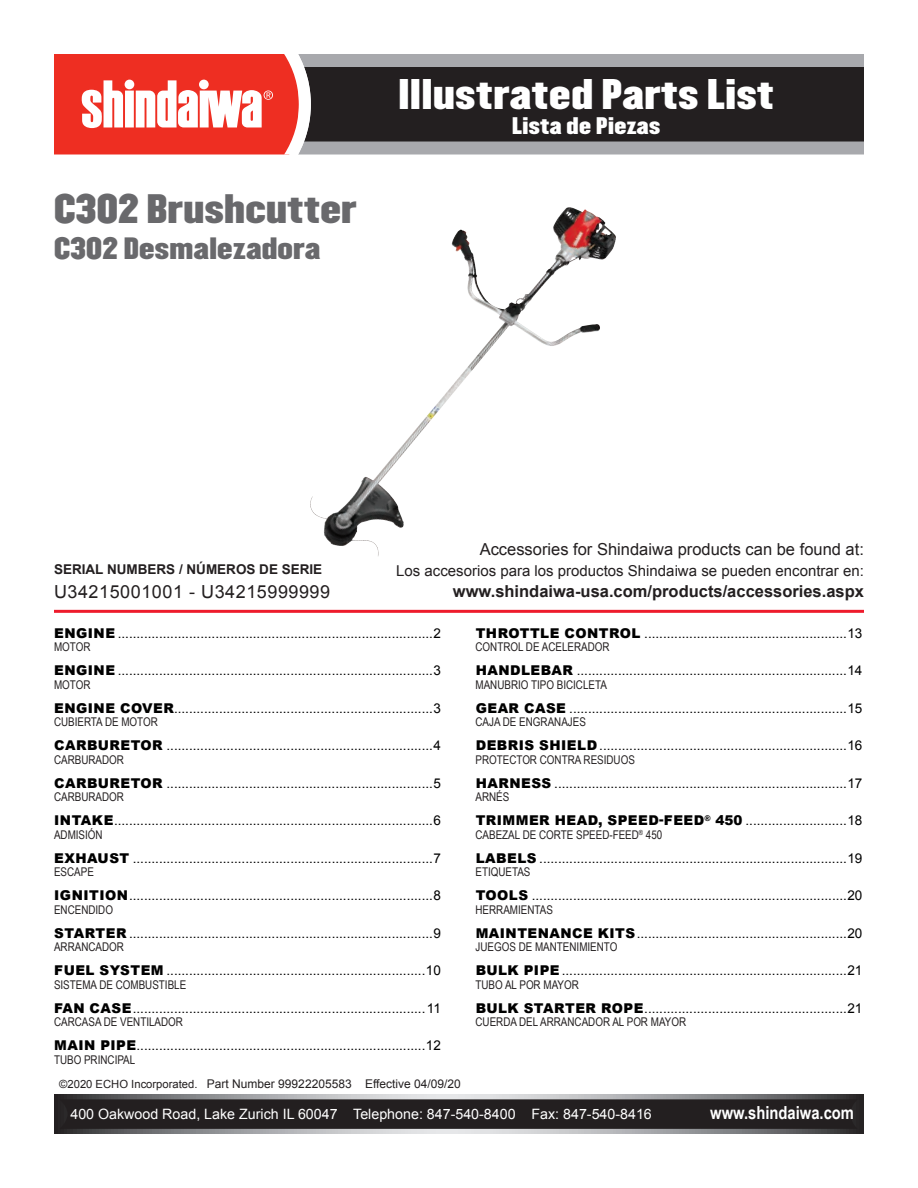
<style>
.page{position:relative;width:918px;height:1188px;background:#fff}
.page>*{position:absolute;margin:0;border:0;box-sizing:border-box;transform-origin:0 0}
.t1{font:37.5px "Champion HTF Middleweight";letter-spacing:.02em;color:#fff}
.t2{font:36px "Champion HTF Middleweight";letter-spacing:.01em;color:#69696c}
.t3{font:27px "Champion HTF Middleweight";letter-spacing:.01em;color:#69696c}
.t4{font:21px "Champion HTF Middleweight";letter-spacing:.02em;color:#fff}
.t5{font:18px "Arial";letter-spacing:.03em;color:#231f20}
.t6{font:700 18px "Arial Narrow";color:#fff}
.t7{font:700 16.5px "Arial";color:#231f20}
.t8{font:16.5px "Arial";color:#231f20}
.t9{font:15px "Arial";color:#231f20}
.t10{font:14.25px "Arial";color:#fff}
.t11{font:13.5px "Arial";color:#000}
.t12{font:700 13.5px "Arial";color:#231f20}
.t13{font:12px "Arial Narrow";color:#231f20}
.t14{font:12px "Arial";color:#231f20}
.s1{font-weight:900}
.s2{font-size:11.25px}
</style>
<div class="page">
<hr style="left:54px;top:610px;width:810px;height:3px;background:#ee1b2c">
<svg style="left:54px;top:1094px;width:810px;height:40px;background:#969699"></svg>
<div style="left:59px;top:1099px;width:799px;height:30px;background:#231f20"></div>
<svg style="left:54px;top:54px;width:810px;height:101px;background:#7d4e4d"></svg>
<img style="left:477px;top:208px;width:89px;height:101px">
<h2 class="t2" style="left:54px;top:186px;width:304px">C302 Brushcutter</h2>
<h3 class="t3" style="left:54px;top:232px;width:268px">C302 Desmalezadora</h3>
<h1 class="t1" style="left:399px;top:70px;width:377px">Illustrated Parts List</h1>
<h3 class="t4" style="left:512px;top:112px;width:150px">Lista de Piezas</h3>
<p class="t12" style="left:54px;top:559px;width:270px">SERIAL NUMBERS / NÚMEROS DE SERIE</p>
<h3 class="t5" style="left:54px;top:579px;width:278px">U34215001001 - U34215999999</h3>
<p class="t8" style="left:480px;top:538px;width:386px">Accessories for Shindaiwa products can be found at:</p>
<p class="t9" style="left:396px;top:560px;width:469px">Los accesorios para los productos Shindaiwa se pueden encontrar en:</p>
<p class="t7" style="left:453px;top:580px;width:413px">www.shindaiwa-usa.com/products/accessories.aspx</p>
<p class="t11" style="left:54px;top:624px;width:388px"><span class="s1">ENGINE</span> ....................................................................................2</p>
<p class="t13" style="left:54px;top:638px;width:38px">MOTOR</p>
<p class="t11" style="left:54px;top:661px;width:388px"><span class="s1">ENGINE</span> ....................................................................................3</p>
<p class="t13" style="left:54px;top:676px;width:38px">MOTOR</p>
<p class="t11" style="left:54px;top:699px;width:388px"><span class="s1">ENGINE COVER</span>.....................................................................3</p>
<p class="t13" style="left:54px;top:713px;width:105px">CUBIERTA DE MOTOR</p>
<p class="t11" style="left:54px;top:736px;width:388px"><span class="s1">CARBURETOR</span> .......................................................................4</p>
<p class="t13" style="left:54px;top:751px;width:71px">CARBURADOR</p>
<p class="t11" style="left:54px;top:774px;width:388px"><span class="s1">CARBURETOR</span> .......................................................................5</p>
<p class="t13" style="left:54px;top:788px;width:71px">CARBURADOR</p>
<p class="t11" style="left:54px;top:811px;width:388px"><span class="s1">INTAKE</span>.....................................................................................6</p>
<p class="t13" style="left:54px;top:826px;width:50px">ADMISIÓN</p>
<p class="t11" style="left:54px;top:849px;width:388px"><span class="s1">EXHAUST</span> ................................................................................7</p>
<p class="t13" style="left:54px;top:863px;width:41px">ESCAPE</p>
<p class="t11" style="left:54px;top:886px;width:388px"><span class="s1">IGNITION</span>.................................................................................8</p>
<p class="t13" style="left:54px;top:901px;width:61px">ENCENDIDO</p>
<p class="t11" style="left:54px;top:924px;width:388px"><span class="s1">STARTER</span> .................................................................................9</p>
<p class="t13" style="left:54px;top:938px;width:71px">ARRANCADOR</p>
<p class="t11" style="left:54px;top:961px;width:388px"><span class="s1">FUEL SYSTEM</span> .....................................................................10</p>
<p class="t13" style="left:54px;top:976px;width:134px">SISTEMA DE COMBUSTIBLE</p>
<p class="t11" style="left:54px;top:999px;width:388px"><span class="s1">FAN CASE</span>..............................................................................11</p>
<p class="t13" style="left:54px;top:1013px;width:131px">CARCASA DE VENTILADOR</p>
<p class="t11" style="left:54px;top:1036px;width:388px"><span class="s1">MAIN PIPE</span>.............................................................................12</p>
<p class="t13" style="left:54px;top:1051px;width:83px">TUBO PRINCIPAL</p>
<p class="t11" style="left:476px;top:624px;width:388px"><span class="s1">THROTTLE CONTROL</span> ......................................................13</p>
<p class="t13" style="left:476px;top:638px;width:136px">CONTROL DE ACELERADOR</p>
<p class="t11" style="left:476px;top:661px;width:388px"><span class="s1">HANDLEBAR</span> ........................................................................14</p>
<p class="t13" style="left:476px;top:676px;width:133px">MANUBRIO TIPO BICICLETA</p>
<p class="t11" style="left:476px;top:699px;width:388px"><span class="s1">GEAR CASE</span> ..........................................................................15</p>
<p class="t13" style="left:476px;top:713px;width:112px">CAJA DE ENGRANAJES</p>
<p class="t11" style="left:476px;top:736px;width:388px"><span class="s1">DEBRIS SHIELD</span>..................................................................16</p>
<p class="t13" style="left:476px;top:751px;width:161px">PROTECTOR CONTRA RESIDUOS</p>
<p class="t11" style="left:476px;top:774px;width:388px"><span class="s1">HARNESS</span> ..............................................................................17</p>
<p class="t13" style="left:476px;top:788px;width:35px">ARNÉS</p>
<p class="t11" style="left:476px;top:811px;width:388px"><span class="s1">TRIMMER HEAD, SPEED-FEED</span><sup>®</sup> <span class="s1">450</span> ...........................18</p>
<p class="t13" style="left:476px;top:826px;width:188px">CABEZAL DE CORTE SPEED-FEED<sup>®</sup> 450</p>
<p class="t11" style="left:476px;top:849px;width:388px"><span class="s1">LABELS</span> ..................................................................................19</p>
<p class="t13" style="left:476px;top:863px;width:57px">ETIQUETAS</p>
<p class="t11" style="left:476px;top:886px;width:388px"><span class="s1">TOOLS</span> ....................................................................................20</p>
<p class="t13" style="left:476px;top:901px;width:79px">HERRAMIENTAS</p>
<p class="t11" style="left:476px;top:924px;width:388px"><span class="s1">MAINTENANCE KITS</span>........................................................20</p>
<p class="t13" style="left:476px;top:938px;width:143px">JUEGOS DE MANTENIMIENTO</p>
<p class="t11" style="left:476px;top:961px;width:388px"><span class="s1">BULK PIPE</span> ............................................................................21</p>
<p class="t13" style="left:476px;top:976px;width:105px">TUBO AL POR MAYOR</p>
<p class="t11" style="left:476px;top:999px;width:388px"><span class="s1">BULK STARTER ROPE</span>......................................................21</p>
<p class="t13" style="left:476px;top:1013px;width:212px">CUERDA DEL ARRANCADOR AL POR MAYOR</p>
<p class="t14" style="left:59px;top:1076px;width:403px"><span class="s2">©2020 ECHO Incorporated.</span> Part Number 99922205583 Effective 04/09/20</p>
<p class="t10" style="left:70px;top:1104px;width:583px">400 Oakwood Road, Lake Zurich IL 60047 Telephone: 847-540-8400 Fax: 847-540-8416</p>
<h3 class="t6" style="left:710px;top:1099px;width:145px">www.shindaiwa.com</h3>
</div>
